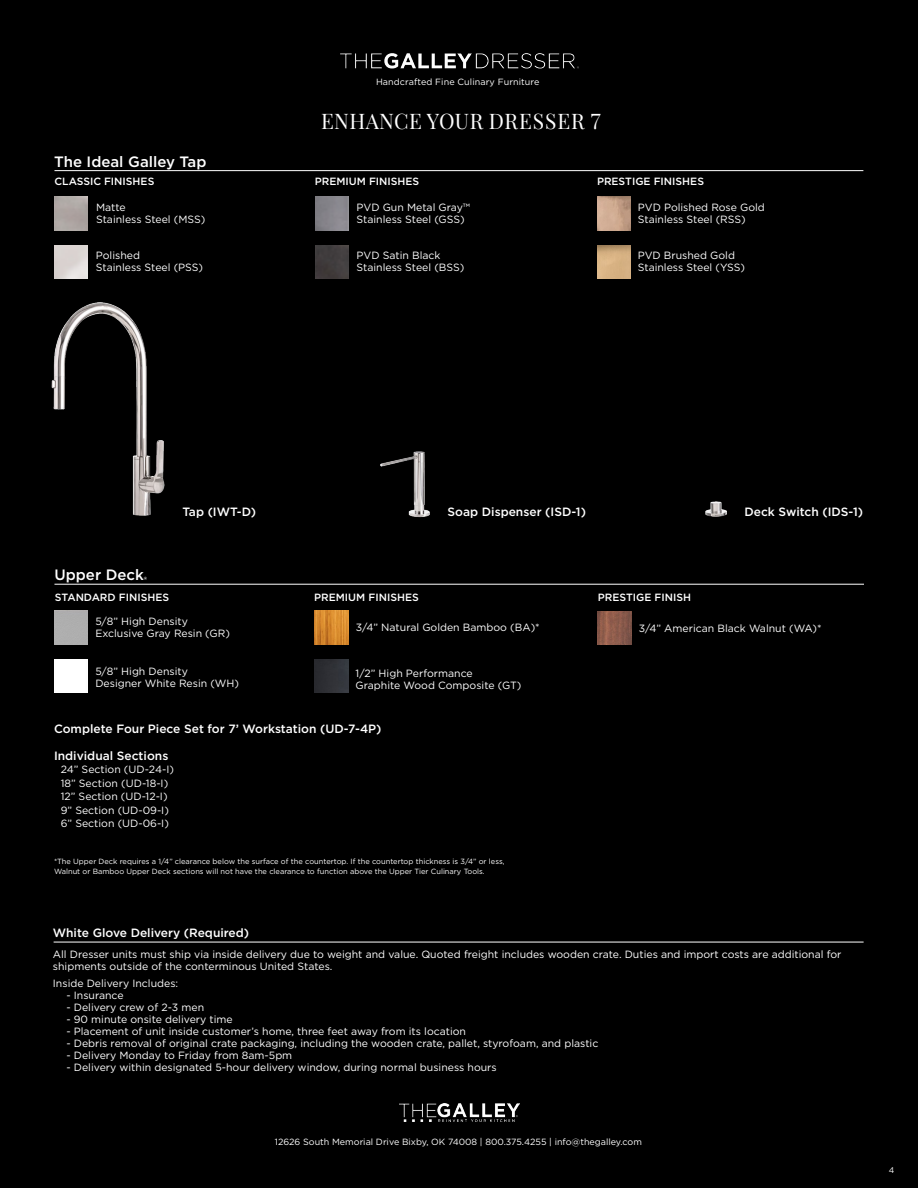
<style>
.page{position:relative;width:918px;height:1188px;background:#000}
.page>*{position:absolute;margin:0;border:0;box-sizing:border-box;transform-origin:0 0}
.t1{font:21px "Playfair Display";letter-spacing:.02em;color:#fff}
.t2{font:500 15px "Gotham";color:#fff}
.t3{font:500 12px "Gotham";color:#fff}
.t4{font:10.5px/12px "Gotham";color:#fff}
.t5{font:500 10.5px "Gotham";color:#fff}
.t6{font:9px "Gotham";color:#fff}
.t7{font:8.25px "Gotham";color:#fff}
.t8{font:7.5px/9.8px "Gotham";color:#fff}
</style>
<div class="page">
<img style="left:54px;top:197px;width:34px;height:33px">
<img style="left:597px;top:197px;width:33px;height:33px">
<img style="left:315px;top:197px;width:33px;height:33px">
<img style="left:54px;top:245px;width:34px;height:34px">
<img style="left:597px;top:245px;width:33px;height:34px">
<img style="left:315px;top:245px;width:33px;height:34px">
<hr style="left:54px;top:170px;width:809px;height:1px;background:#fff">
<img style="left:340px;top:53px;width:239px;height:16px">
<img style="left:51px;top:302px;width:114px;height:214px">
<img style="left:380px;top:451px;width:50px;height:67px">
<img style="left:705px;top:502px;width:22px;height:14px">
<hr style="left:54px;top:942px;width:810px;height:1px;background:#fff">
<img style="left:400px;top:1103px;width:119px;height:18px">
<hr style="left:54px;top:584px;width:810px;height:1px;background:#fff">
<img style="left:315px;top:611px;width:33px;height:33px">
<img style="left:315px;top:660px;width:33px;height:33px">
<img style="left:54px;top:611px;width:34px;height:33px">
<img style="left:54px;top:660px;width:34px;height:33px">
<img style="left:598px;top:611px;width:33px;height:34px">
<p class="t6" style="left:376px;top:76px;width:165px">Handcrafted Fine Culinary Furniture</p>
<h2 class="t2" style="left:54px;top:151px;width:154px">The Ideal Galley Tap</h2>
<h1 class="t1" style="left:321px;top:104px;width:281px">ENHANCE YOUR DRESSER 7</h1>
<p class="t5" style="left:54px;top:175px;width:101px">CLASSIC FINISHES</p>
<p class="t5" style="left:315px;top:175px;width:106px">PREMIUM FINISHES</p>
<p class="t5" style="left:597px;top:175px;width:109px">PRESTIGE FINISHES</p>
<p class="t4" style="left:638px;top:201px;width:129px">PVD Polished Rose Gold<br>Stainless Steel (RSS)</p>
<p class="t4" style="left:96px;top:201px;width:111px">Matte<br>Stainless Steel (MSS)</p>
<p class="t4" style="left:357px;top:201px;width:115px">PVD Gun Metal Gray™<br>Stainless Steel (GSS)</p>
<p class="t4" style="left:357px;top:249px;width:109px">PVD Satin Black<br>Stainless Steel (BSS)</p>
<p class="t4" style="left:96px;top:249px;width:109px">Polished<br>Stainless Steel (PSS)</p>
<p class="t4" style="left:638px;top:249px;width:109px">PVD Brushed Gold<br>Stainless Steel (YSS)</p>
<h2 class="t2" style="left:54px;top:565px;width:94px">Upper Deck<sub>®</sub></h2>
<p class="t3" style="left:183px;top:504px;width:75px">Tap (IWT-D)</p>
<p class="t3" style="left:448px;top:504px;width:140px">Soap Dispenser (ISD-1)</p>
<p class="t3" style="left:744px;top:504px;width:120px">Deck Switch (IDS-1)</p>
<p class="t5" style="left:55px;top:590px;width:116px">STANDARD FINISHES</p>
<p class="t5" style="left:314px;top:590px;width:106px">PREMIUM FINISHES</p>
<p class="t4" style="left:95px;top:615px;width:136px">5/8” High Density<br>Exclusive Gray Resin (GR)</p>
<p class="t4" style="left:95px;top:665px;width:145px">5/8” High Density<br>Designer White Resin (WH)</p>
<p class="t4" style="left:356px;top:621px;width:185px">3/4” Natural Golden Bamboo (BA)*</p>
<p class="t4" style="left:356px;top:667px;width:167px">1/2” High Performance<br>Graphite Wood Composite (GT)</p>
<p class="t3" style="left:54px;top:721px;width:329px">Complete Four Piece Set for 7’ Workstation (UD-7-4P)</p>
<p class="t3" style="left:54px;top:748px;width:116px">Individual Sections</p>
<p class="t4" style="left:61px;top:762px;width:115px;line-height:13.5px">24” Section (UD-24-I)<br>18” Section (UD-18-I)<br>12” Section (UD-12-I)<br>9” Section (UD-09-I)<br>6” Section (UD-06-I)</p>
<p class="t8" style="left:54px;top:857px;width:452px">*The Upper Deck requires a 1/4” clearance below the surface of the countertop. If the countertop thickness is 3/4” or less,<br>Walnut or Bamboo Upper Deck sections will not have the clearance to function above the Upper Tier Culinary Tools.</p>
<p class="t5" style="left:598px;top:590px;width:95px">PRESTIGE FINISH</p>
<p class="t4" style="left:639px;top:622px;width:184px">3/4” American Black Walnut (WA)*</p>
<p class="t3" style="left:53px;top:925px;width:198px">White Glove Delivery (Required)</p>
<p class="t4" style="left:53px;top:948px;width:790px">All Dresser units must ship via inside delivery due to weight and value. Quoted freight includes wooden crate. Duties and import costs are additional for shipments outside of the conterminous United States.</p>
<p class="t4" style="left:53px;top:977px;width:127px">Inside Delivery Includes:</p>
<p class="t4" style="left:66px;top:989px;width:59px">- Insurance</p>
<p class="t4" style="left:66px;top:1001px;width:139px">- Delivery crew of 2-3 men</p>
<p class="t4" style="left:66px;top:1013px;width:168px">- 90 minute onsite delivery time</p>
<p class="t4" style="left:66px;top:1025px;width:401px">- Placement of unit inside customer’s home, three feet away from its location</p>
<p class="t4" style="left:66px;top:1037px;width:533px">- Debris removal of original crate packaging, including the wooden crate, pallet, styrofoam, and plastic</p>
<p class="t4" style="left:66px;top:1049px;width:227px">- Delivery Monday to Friday from 8am-5pm</p>
<p class="t4" style="left:66px;top:1061px;width:432px">- Delivery within designated 5-hour delivery window, during normal business hours</p>
<p class="t6" style="left:275px;top:1136px;width:369px">12626 South Memorial Drive Bixby, OK 74008 | 800.375.4255 | info@thegalley.com</p>
<p class="t7" style="left:889px;top:1164px;width:7px">4</p>
</div>
